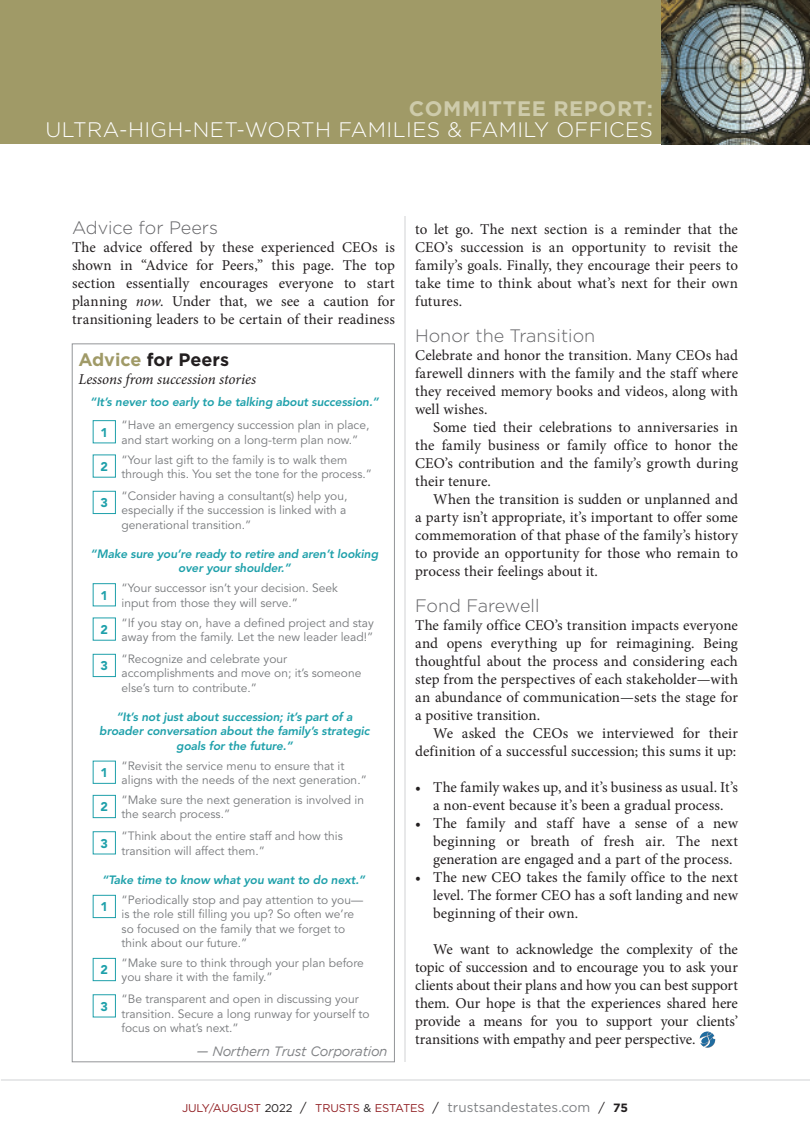
<style>
.page{position:relative;width:810px;height:1134px;background:#fff}
.page>*{position:absolute;margin:0;border:0;box-sizing:border-box;transform-origin:0 0}
.t1{font:300 21px "Gotham";letter-spacing:.02em;color:#fff}
.t2{font:700 21px "Gotham";letter-spacing:.03em;color:#cecbab}
.SUBHEAD{font:300 18px "Gotham";color:#636366}
.t3{font:700 18px "Gotham";color:#231f20}
.BODY{font:15px/18px "Minion Pro";letter-spacing:.005em;color:#231f20;text-align:justify}
.BODY_no_indent{font:15px/18px "Minion Pro";letter-spacing:.005em;color:#231f20;text-align:justify}
.t4{font:italic 15px "Minion Pro";letter-spacing:-.01em;color:#231f20}
.t5{font:italic 13.5px "Gotham";letter-spacing:-.025em;color:#808285}
.t6{font:900 12.6px "Avenir LT Std";color:#1ea0aa}
.t7{font:12px/14.4px "Avenir LT Std";color:#76787b}
.t8{font:italic 800 12px/14.4px "Avenir LT Std";letter-spacing:-.01em;color:#1ea0aa;text-align:center}
.t9{font:11.25px "Gotham";letter-spacing:-.01em;color:#911f23}
.s1{font-style:italic}
.s2{color:#a09a67}
.s3{color:#231f20}
.s4{font-size:12.75px;color:#231f20}
.s5{font-size:13.5px;color:#808285}
.s6{font-weight:700;font-size:12px;color:#231f20}
</style>
<div class="page">
<hr style="left:1px;top:1080px;width:809px;height:1px;background:#d1d2d4">
<div style="left:0;top:0;width:810px;height:144px;background:#a09a67"></div>
<img style="left:661px;top:0;width:149px;height:144px">
<hr style="left:405px;top:216px;width:1px;height:846px;background:#d1d2d4">
<img style="left:699px;top:1031px;width:17px;height:17px">
<div style="left:72px;top:344px;width:323px;height:718px;background:#fff;border:1px solid #939598"></div>
<div style="left:93px;top:420px;width:23px;height:23px;border:1px solid #1ea0aa"></div>
<div style="left:93px;top:491px;width:23px;height:23px;border:1px solid #1ea0aa"></div>
<div style="left:93px;top:761px;width:23px;height:23px;border:1px solid #1ea0aa"></div>
<div style="left:93px;top:795px;width:23px;height:23px;border:1px solid #1ea0aa"></div>
<div style="left:93px;top:831px;width:23px;height:23px;border:1px solid #1ea0aa"></div>
<div style="left:93px;top:583px;width:23px;height:23px;border:1px solid #1ea0aa"></div>
<div style="left:93px;top:654px;width:23px;height:23px;border:1px solid #1ea0aa"></div>
<div style="left:93px;top:895px;width:23px;height:23px;border:1px solid #1ea0aa"></div>
<div style="left:93px;top:958px;width:23px;height:23px;border:1px solid #1ea0aa"></div>
<div style="left:93px;top:994px;width:23px;height:23px;border:1px solid #1ea0aa"></div>
<h1 class="t2" style="left:409px;top:94px;width:246px">COMMITTEE REPORT:</h1>
<h1 class="t1" style="left:46px;top:116px;width:609px">ULTRA-HIGH-NET-WORTH FAMILIES &amp; FAMILY OFFICES</h1>
<p class="SUBHEAD" style="left:72px;top:216px;width:148px">Advice for Peers</p>
<p class="BODY_no_indent" style="left:72px;top:238px;width:324px">The advice offered by these experienced CEOs is shown in “Advice for Peers,” this page. The top section essentially encourages everyone to start planning <span class="s1">now</span>. Under that, we see a caution for transitioning leaders to be certain of their readiness</p>
<p class="t3" style="left:78px;top:348px;width:152px"><span class="s2">Advice</span> for Peers</p>
<p class="t4" style="left:78px;top:369px;width:179px">Lessons from succession stories</p>
<p class="t8" style="left:90px;top:395px;width:290px">“It’s never too early to be talking about succession.”</p>
<p class="t7" style="left:122px;top:418px;width:249px">“Have an emergency succession plan in place, and start working on a long-term plan now.”</p>
<p class="t6" style="left:101px;top:425px;width:9px">1</p>
<p class="t6" style="left:101px;top:459px;width:9px">2</p>
<p class="t6" style="left:101px;top:495px;width:9px">3</p>
<p class="t7" style="left:122px;top:453px;width:252px">“Your last gift to the family is to walk them through this. You set the tone for the process.”</p>
<p class="t7" style="left:122px;top:489px;width:227px;text-align:justify">“Consider having a consultant(s) help you, especially if the succession is linked with a generational transition.”</p>
<p class="t8" style="left:91px;top:547px;width:289px">“Make sure you’re ready to retire and aren’t looking over your shoulder.”</p>
<p class="t7" style="left:122px;top:581px;width:218px">“Your successor isn’t your decision. Seek input from those they will serve.”</p>
<p class="t6" style="left:101px;top:588px;width:9px">1</p>
<p class="t6" style="left:101px;top:622px;width:9px">2</p>
<p class="t6" style="left:101px;top:658px;width:9px">3</p>
<p class="t7" style="left:122px;top:616px;width:254px">“If you stay on, have a defined project and stay away from the family. Let the new leader lead!”</p>
<p class="t7" style="left:122px;top:652px;width:241px">“Recognize and celebrate your accomplishments and move on; it’s someone else’s turn to contribute.”</p>
<p class="t8" style="left:99px;top:710px;width:272px">“It’s not just about succession; it’s part of a broader conversation about the family’s strategic goals for the future.”</p>
<p class="t7" style="left:122px;top:759px;width:247px">“Revisit the service menu to ensure that it aligns with the needs of the next generation.”</p>
<p class="t6" style="left:101px;top:765px;width:9px">1</p>
<p class="t6" style="left:101px;top:799px;width:9px">2</p>
<p class="t6" style="left:101px;top:836px;width:9px">3</p>
<p class="t7" style="left:122px;top:793px;width:244px">“Make sure the next generation is involved in the search process.”</p>
<p class="t7" style="left:122px;top:829px;width:223px">“Think about the entire staff and how this transition will affect them.”</p>
<p class="t8" style="left:102px;top:873px;width:264px">“Take time to know what you want to do next.”</p>
<p class="t7" style="left:122px;top:893px;width:243px">“Periodically stop and pay attention to you— is the role still filling you up? So often we’re so focused on the family that we forget to think about our future.”</p>
<p class="t6" style="left:101px;top:899px;width:9px">1</p>
<p class="t6" style="left:101px;top:962px;width:9px">2</p>
<p class="t6" style="left:101px;top:999px;width:9px">3</p>
<p class="t7" style="left:122px;top:956px;width:244px">“Make sure to think through your plan before you share it with the family.”</p>
<p class="t7" style="left:122px;top:992px;width:250px">“Be transparent and open in discussing your transition. Secure a long runway for yourself to focus on what’s next.”</p>
<p class="t5" style="left:197px;top:1043px;width:193px">— Northern Trust Corporation</p>
<p class="BODY_no_indent" style="left:415px;top:220px;width:324px">to let go. The next section is a reminder that the CEO’s succession is an opportunity to revisit the family’s goals. Finally, they encourage their peers to take time to think about what’s next for their own futures.</p>
<p class="SUBHEAD" style="left:415px;top:324px;width:182px">Honor the Transition</p>
<p class="BODY_no_indent" style="left:415px;top:346px;width:324px">Celebrate and honor the transition. Many CEOs had farewell dinners with the family and the staff where they received memory books and videos, along with well wishes.</p>
<p class="BODY" style="left:415px;top:418px;width:324px;text-indent:18px">Some tied their celebrations to anniversaries in the family business or family office to honor the CEO’s contribution and the family’s growth during their tenure.</p>
<p class="BODY" style="left:415px;top:490px;width:324px;text-indent:18px">When the transition is sudden or unplanned and a party isn’t appropriate, it’s important to offer some commemoration of that phase of the family’s history to provide an opportunity for those who remain to process their feelings about it.</p>
<p class="SUBHEAD" style="left:415px;top:594px;width:126px">Fond Farewell</p>
<p class="BODY_no_indent" style="left:415px;top:616px;width:324px">The family office CEO’s transition impacts everyone and opens everything up for reimagining. Being thoughtful about the process and considering each step from the perspectives of each stakeholder—with an abundance of communication—sets the stage for a positive transition.</p>
<p class="BODY" style="left:415px;top:724px;width:324px;text-align:right">We asked the CEOs we interviewed for their definition of a successful succession; this sums it up:</p>
<p class="BODY" style="left:415px;top:778px;width:324px;text-align:center">• The family wakes up, and it’s business as usual. It’s a non-event because it’s been a gradual process.</p>
<p class="BODY" style="left:433px;top:814px;width:306px;text-indent:-18px">• The family and staff have a sense of a new beginning or breath of fresh air. The next generation are engaged and a part of the process.</p>
<p class="BODY" style="left:433px;top:868px;width:306px;text-indent:-18px">• The new CEO takes the family office to the next level. The former CEO has a soft landing and new beginning of their own.</p>
<p class="BODY" style="left:415px;top:940px;width:324px;text-indent:18px">We want to acknowledge the complexity of the topic of succession and to encourage you to ask your clients about their plans and how you can best support them. Our hope is that the experiences shared here provide a means for you to support your clients’ transitions with empathy and peer perspective.</p>
<p class="t9" style="left:182px;top:1100px;width:447px">JULY/AUGUST <span class="s3">2022</span> <span class="s4">/</span> TRUSTS <span class="s3">&amp;</span> ESTATES <span class="s4">/</span> <span class="s5">trustsandestates.com</span> <span class="s4">/</span> <span class="s6">75</span></p>
</div>
